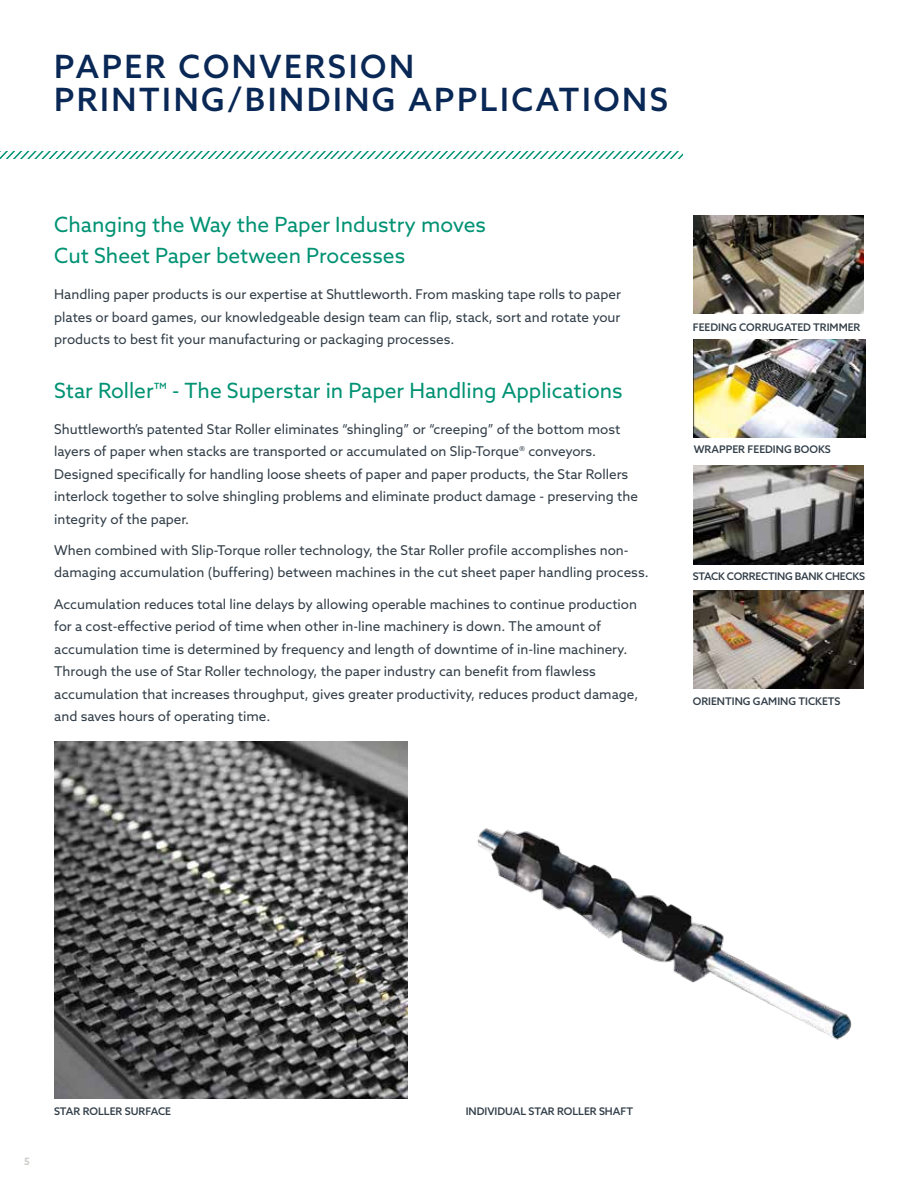
<style>
.page{position:relative;width:918px;height:1188px;background:#fff}
.page>*{position:absolute;margin:0;border:0;box-sizing:border-box;transform-origin:0 0}
.t1{font:500 32.1px/32.1px "Azo Sans";letter-spacing:.08em;color:#092856}
.t2{font:21px/31.2px "Azo Sans";color:#009273}
.t3{font:13.5px/22.5px "Azo Sans";color:#323e48}
.t4{font:500 10.5px "Azo Sans";color:#323e48}
.t5{font:500 10.5px "Azo Sans";letter-spacing:-.02em;color:#323e48}
.t6{font:700 10.2px "Azo Sans";color:#d0cfcd}
</style>
<div class="page">
<svg style="left:0;top:151px;width:683px;height:8px"></svg>
<img style="left:694px;top:216px;width:170px;height:97px">
<img style="left:694px;top:466px;width:170px;height:98px">
<img style="left:54px;top:741px;width:354px;height:357px">
<img style="left:694px;top:340px;width:171px;height:97px">
<img style="left:694px;top:590px;width:170px;height:99px">
<img style="left:477px;top:828px;width:375px;height:212px">
<h1 class="t1" style="left:54px;top:50px;width:616px">PAPER CONVERSION<br>PRINTING/BINDING APPLICATIONS</h1>
<h2 class="t2" style="left:54px;top:209px;width:433px">Changing the Way the Paper Industry moves<br>Cut Sheet Paper between Processes</h2>
<p class="t3" style="left:54px;top:283px;width:568px;text-align:justify">Handling paper products is our expertise at Shuttleworth. From masking tape rolls to paper plates or board games, our knowledgeable design team can flip, stack, sort and rotate your products to best fit your manufacturing or packaging processes.</p>
<h2 class="t2" style="left:54px;top:374px;width:570px">Star Roller™ - The Superstar in Paper Handling Applications</h2>
<p class="t3" style="left:54px;top:418px;width:585px">Shuttleworth’s patented Star Roller eliminates “shingling” or “creeping” of the bottom most layers of paper when stacks are transported or accumulated on Slip-Torque® conveyors.<br>Designed specifically for handling loose sheets of paper and paper products, the Star Rollers interlock together to solve shingling problems and eliminate product damage - preserving the integrity of the paper.</p>
<p class="t3" style="left:54px;top:539px;width:596px">When combined with Slip-Torque roller technology, the Star Roller profile accomplishes non&shy;damaging accumulation (buffering) between machines in the cut sheet paper handling process.</p>
<p class="t3" style="left:54px;top:592px;width:586px">Accumulation reduces total line delays by allowing operable machines to continue production for a cost-effective period of time when other in-line machinery is down. The amount of accumulation time is determined by frequency and length of downtime of in-line machinery.<br>Through the use of Star Roller technology, the paper industry can benefit from flawless accumulation that increases throughput, gives greater productivity, reduces product damage, and saves hours of operating time.</p>
<p class="t4" style="left:693px;top:320px;width:169px">FEEDING CORRUGATED TRIMMER</p>
<p class="t4" style="left:694px;top:442px;width:139px">WRAPPER FEEDING BOOKS</p>
<p class="t5" style="left:693px;top:569px;width:174px">STACK CORRECTING BANK CHECKS</p>
<p class="t4" style="left:693px;top:694px;width:149px">ORIENTING GAMING TICKETS</p>
<p class="t6" style="left:24px;top:1155px;width:7px">5</p>
<p class="t4" style="left:54px;top:1104px;width:119px">STAR ROLLER SURFACE</p>
<p class="t4" style="left:466px;top:1104px;width:169px">INDIVIDUAL STAR ROLLER SHAFT</p>
</div>
